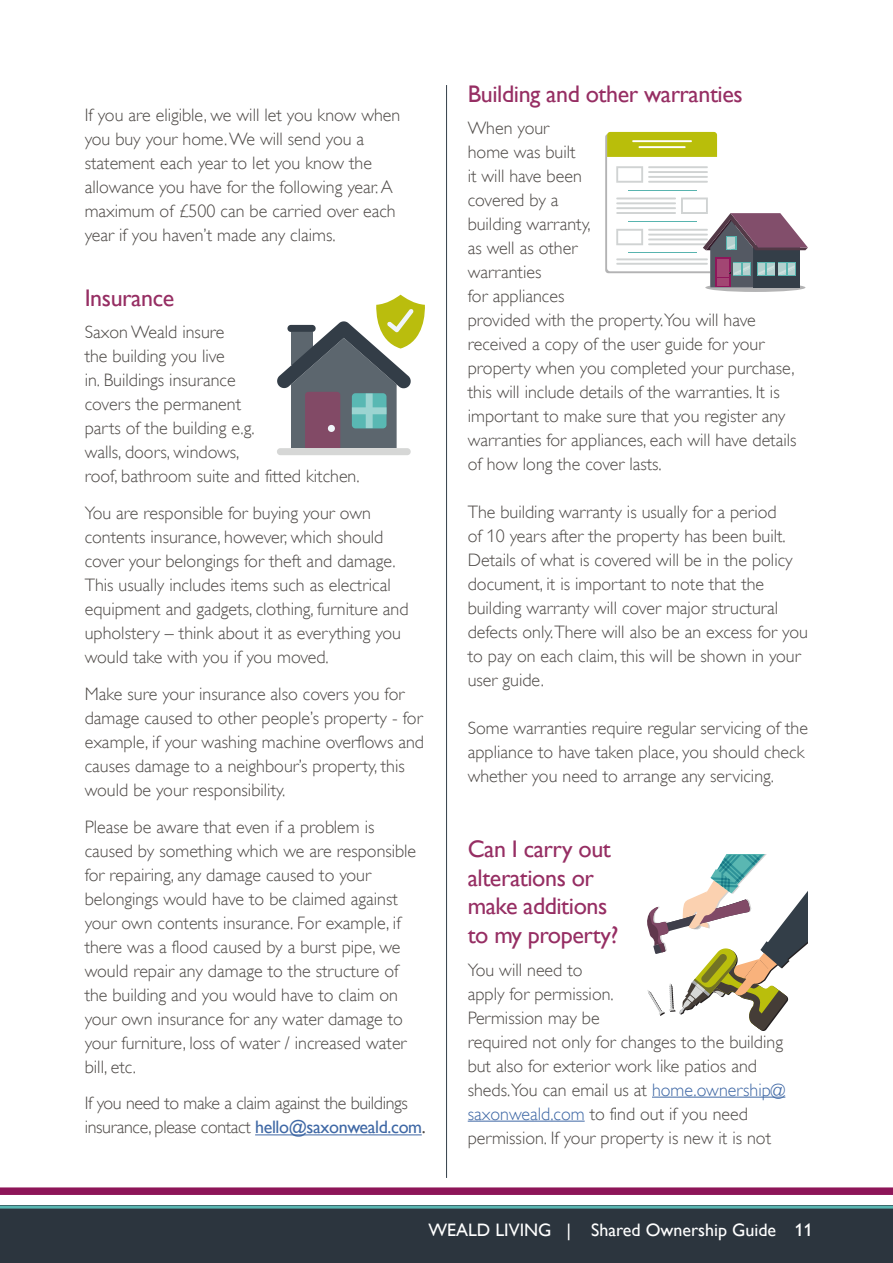
<style>
.page{position:relative;width:893px;height:1263px;background:#fff}
.page>*{position:absolute;margin:0;border:0;box-sizing:border-box;transform-origin:0 0}
.t1{font:24px/28.8px "Gill Alt One";letter-spacing:-.02em;color:#962e63}
.t2{font:300 18px/24px "Gill Alt One";color:#4e4a47}
.t3{font:300 18px/24px "Gill Alt One";letter-spacing:-.02em;color:#4e4a47}
.t4{font:18px "Gill Alt One";color:#fff}
.s1{font-weight:400;color:#3f68a5}
.s2{font-weight:400}
.s3{color:#3f68a5}
</style>
<div class="page">
<div style="left:0;top:1205px;width:893px;height:58px;background:#2c353e"></div>
<div style="left:0;top:1187px;width:893px;height:8px;background:#8d1558"></div>
<hr style="left:0;top:1205px;width:893px;height:3px;background:#5ab7b2">
<hr style="left:255px;top:1134px;width:167px;height:1px;background:#3f68a5">
<hr style="left:652px;top:1097px;width:133px;height:1px;background:#3f68a5">
<hr style="left:468px;top:1121px;width:117px;height:1px;background:#3f68a5">
<hr style="left:446px;top:85px;width:1px;height:1093px;background:#333f49">
<svg style="left:647px;top:855px;width:161px;height:176px"></svg>
<svg style="left:277px;top:295px;width:148px;height:160px"></svg>
<svg style="left:605px;top:132px;width:203px;height:160px"></svg>
<p class="t2" style="left:85px;top:103px;width:317px">If you are eligible, we will let you know when you buy your home. We will send you a statement each year to let you know the allowance you have for the following year. A maximum of £500 can be carried over each year if you haven’t made any claims.</p>
<h1 class="t1" style="left:85px;top:283px;width:91px">Insurance</h1>
<p class="t2" style="left:85px;top:320px;width:276px">Saxon Weald insure<br>the building you live<br>in. Buildings insurance<br>covers the permanent<br>parts of the building e.g.<br>walls, doors, windows,<br>roof, bathroom suite and fitted kitchen.</p>
<p class="t2" style="left:85px;top:501px;width:325px">You are responsible for buying your own contents insurance, however, which should cover your belongings for theft and damage.<br>This usually includes items such as electrical equipment and gadgets, clothing, furniture and upholstery – think about it as everything you would take with you if you moved.</p>
<p class="t2" style="left:85px;top:682px;width:341px">Make sure your insurance also covers you for damage caused to other people’s property - for example, if your washing machine overflows and causes damage to a neighbour’s property, this would be your responsibility.</p>
<p class="t2" style="left:85px;top:814px;width:333px">Please be aware that even if a problem is caused by something which we are responsible for repairing, any damage caused to your belongings would have to be claimed against your own contents insurance. For example, if there was a flood caused by a burst pipe, we would repair any damage to the structure of the building and you would have to claim on your own insurance for any water damage to your furniture, loss of water / increased water bill, etc.</p>
<p class="t3" style="left:85px;top:1091px;width:342px">If you need to make a claim against the buildings insurance, please contact <span class="s1">hello@saxonweald.com</span><span class="s2">.</span></p>
<h1 class="t1" style="left:468px;top:79px;width:276px">Building and other warranties</h1>
<p class="t2" style="left:468px;top:116px;width:330px">When your<br>home was built<br>it will have been<br>covered by a<br>building warranty,<br>as well as other<br>warranties<br>for appliances<br>provided with the property.You will have received a copy of the user guide for your property when you completed your purchase, this will include details of the warranties. It is important to make sure that you register any warranties for appliances, each will have details of how long the cover lasts.</p>
<p class="t2" style="left:468px;top:500px;width:342px">The building warranty is usually for a period<br>of 10 years after the property has been built.<br>Details of what is covered will be in the policy document, it is important to note that the building warranty will cover major structural defects only.There will also be an excess for you to pay on each claim, this will be shown in your user guide.</p>
<p class="t2" style="left:468px;top:716px;width:342px">Some warranties require regular servicing of the appliance to have taken place, you should check whether you need to arrange any servicing.</p>
<h1 class="t1" style="left:468px;top:834px;width:152px">Can I carry out alterations or make additions to my property?</h1>
<p class="t2" style="left:468px;top:958px;width:319px">You will need to<br>apply for permission.<br>Permission may be<br>required not only for changes to the building but also for exterior work like patios and sheds.You can email us at <span class="s3">home.ownership@ saxonweald.com</span> to find out if you need permission. If your property is new it is not</p>
<p class="t4" style="left:428px;top:1220px;width:386px">WEALD LIVING | Shared Ownership Guide 11</p>
</div>
